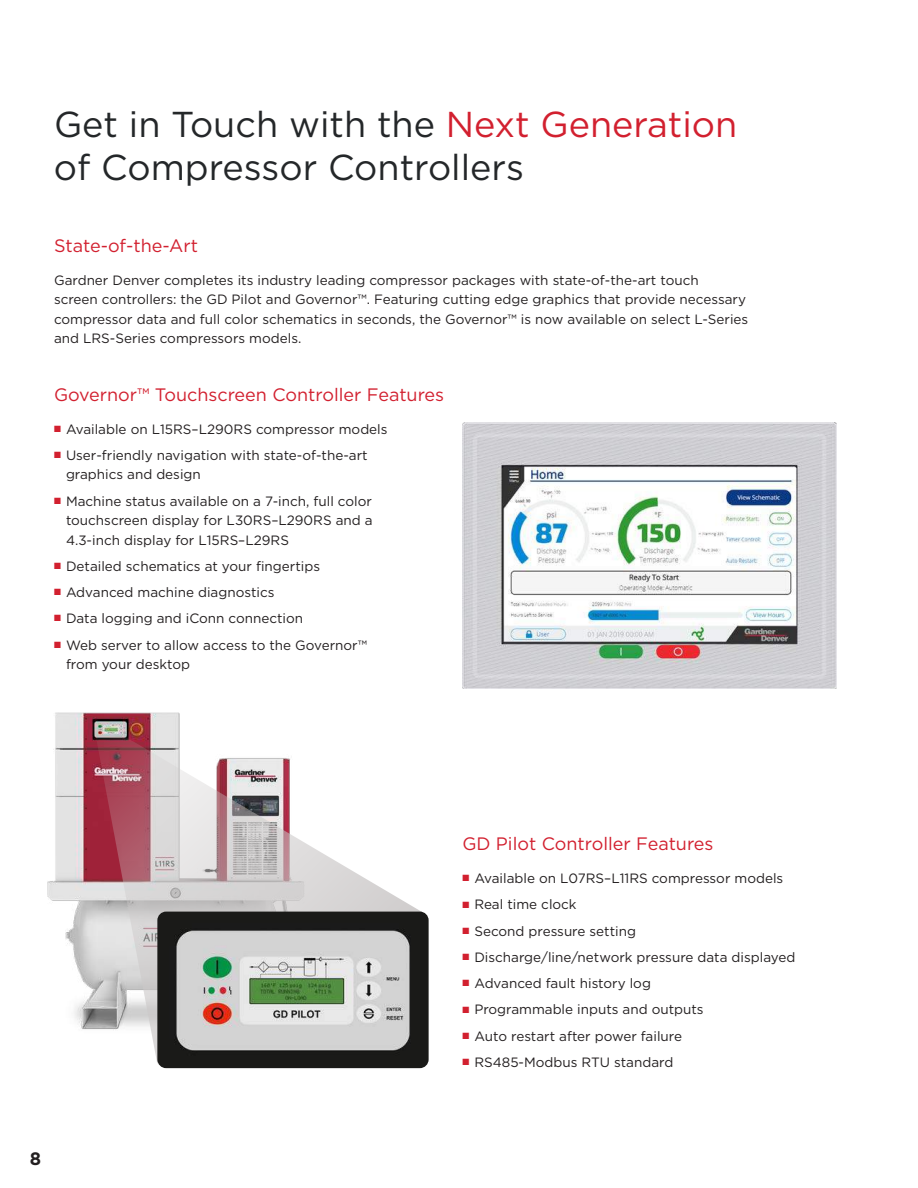
<style>
.page{position:relative;width:918px;height:1188px;background:#fff}
.page>*{position:absolute;margin:0;border:0;box-sizing:border-box;transform-origin:0 0}
.t1{font:36px/43.5px "Gotham";color:#242729}
.t2{font:18px "Gotham";color:#d2202f}
.t3{font:700 18px "Gotham";color:#231f20}
.t4{font:13.5px/19.5px "Gotham";color:#231f20}
.s1{color:#d2202f}
</style>
<div class="page">
<img style="left:462px;top:422px;width:375px;height:267px">
<img style="left:47px;top:712px;width:133px;height:318px">
<svg style="left:92px;top:717px;width:330px;height:344px"></svg>
<img style="left:157px;top:912px;width:272px;height:156px">
<h1 class="t1" style="left:54px;top:102px;width:685px">Get in Touch with the <span class="s1">Next Generation </span>of Compressor Controllers</h1>
<h2 class="t2" style="left:54px;top:234px;width:146px">State-of-the-Art</h2>
<p class="t4" style="left:54px;top:270px;width:696px">Gardner Denver completes its industry leading compressor packages with state-of-the-art touch<br>screen controllers: the GD Pilot and Governor™. Featuring cutting edge graphics that provide necessary compressor data and full color schematics in seconds, the Governor™ is now available on select L-Series and LRS-Series compressors models.</p>
<h2 class="t2" style="left:54px;top:383px;width:392px">Governor™ Touchscreen Controller Features</h2>
<p class="t4" style="left:54px;top:419px;width:335px"><span class="s1">■</span> Available on L15RS–L290RS compressor models</p>
<p class="t4" style="left:66px;top:445px;width:303px;text-indent:-12px"><span class="s1">■</span> User-friendly navigation with state-of-the-art graphics and design</p>
<p class="t4" style="left:66px;top:491px;width:308px;text-align:justify;text-indent:-12px"><span class="s1">■</span> Machine status available on a 7-inch, full color touchscreen display for L30RS–L290RS and a 4.3-inch display for L15RS–L29RS</p>
<p class="t4" style="left:54px;top:556px;width:268px"><span class="s1">■</span> Detailed schematics at your fingertips</p>
<p class="t4" style="left:54px;top:582px;width:222px"><span class="s1">■</span> Advanced machine diagnostics</p>
<p class="t4" style="left:54px;top:609px;width:251px"><span class="s1">■</span> Data logging and iConn connection</p>
<p class="t4" style="left:66px;top:635px;width:302px;text-indent:-12px"><span class="s1">■</span> Web server to allow access to the Governor™ from your desktop</p>
<h2 class="t3" style="left:30px;top:1147px;width:13px">8</h2>
<h2 class="t2" style="left:462px;top:832px;width:253px">GD Pilot Controller Features</h2>
<p class="t4" style="left:462px;top:868px;width:322px"><span class="s1">■</span> Available on L07RS–L11RS compressor models</p>
<p class="t4" style="left:462px;top:895px;width:116px"><span class="s1">■</span> Real time clock</p>
<p class="t4" style="left:462px;top:921px;width:175px"><span class="s1">■</span> Second pressure setting</p>
<p class="t4" style="left:462px;top:947px;width:335px"><span class="s1">■</span> Discharge/line/network pressure data displayed</p>
<p class="t4" style="left:462px;top:973px;width:190px"><span class="s1">■</span> Advanced fault history log</p>
<p class="t4" style="left:462px;top:1000px;width:243px"><span class="s1">■</span> Programmable inputs and outputs</p>
<p class="t4" style="left:462px;top:1026px;width:221px"><span class="s1">■</span> Auto restart after power failure</p>
<p class="t4" style="left:462px;top:1052px;width:213px"><span class="s1">■</span> RS485-Modbus RTU standard</p>
</div>
